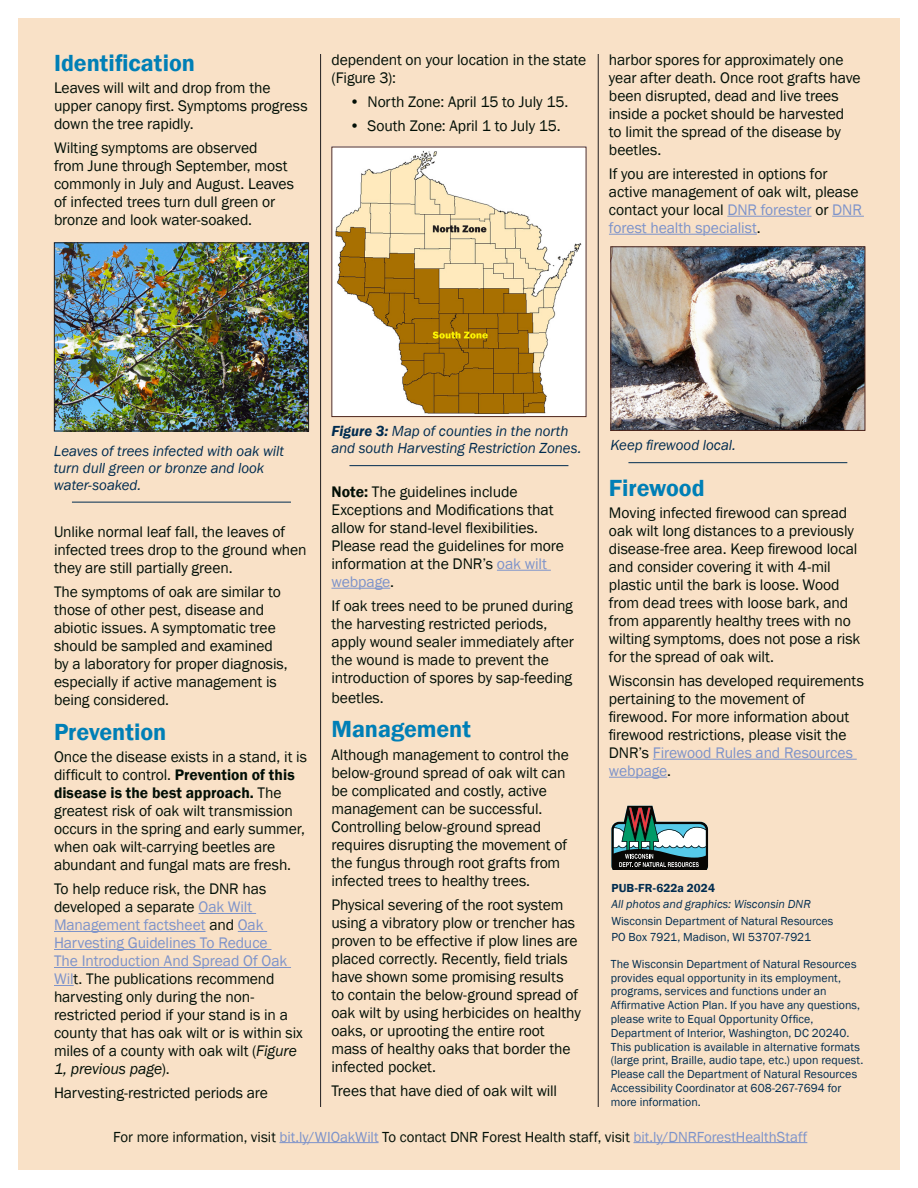
<style>
.page{position:relative;width:918px;height:1188px;background:#fff}
.page>*{position:absolute;margin:0;border:0;box-sizing:border-box;transform-origin:0 0}
._04_-_FS_Big_Copy_Su{font:600 24px "Franklin Gothic";color:#007fb6}
._01_-_FS_Body_Copy{font:15.75px/18px "Franklin Gothic";letter-spacing:-.005em;color:#020f06}
._07_-_FS_Caption{font:italic 15px/16.8px "Franklin Gothic";letter-spacing:-.005em;color:#002c50}
.x14_-_FS_Header___Fo{font:15px "Franklin Gothic";letter-spacing:-.005em;color:#020f06}
._09_-_FS_End_Credits{font:12px/13.8px "Franklin Gothic";letter-spacing:.005em;color:#002c50}
._08_-_FS_Pub_Number{font:12px "Franklin Gothic";color:#002c50}
._08_-_FS_Pub_Number-2{font:italic 12px "Franklin Gothic";color:#002c50}
._08_-_FS_Pub_Number-3{font:600 12px "Franklin Gothic";letter-spacing:.01em;color:#002c50}
.s1{color:#7d93ca}
.s2{font-weight:600}
.s3{font-style:italic}
</style>
<div class="page">
<div style="left:18px;top:18px;width:882px;height:1152px;background:#f9e1c7"></div>
<hr style="left:279px;top:1142px;width:100px;height:1px;background:#7d93ca">
<hr style="left:633px;top:1142px;width:174px;height:1px;background:#7d93ca">
<hr style="left:598px;top:54px;width:1px;height:1053px;background:#231f20">
<hr style="left:320px;top:54px;width:1px;height:1053px;background:#231f20">
<hr style="left:628px;top:462px;width:219px;height:1px;background:#002c50">
<hr style="left:199px;top:913px;width:57px;height:1px;background:#7d93ca">
<hr style="left:54px;top:931px;width:152px;height:1px;background:#7d93ca">
<svg style="left:238px;top:931px;width:29px;height:1px"></svg>
<hr style="left:54px;top:949px;width:218px;height:1px;background:#7d93ca">
<hr style="left:54px;top:967px;width:237px;height:1px;background:#7d93ca">
<svg style="left:54px;top:985px;width:20px;height:1px"></svg>
<hr style="left:497px;top:570px;width:54px;height:1px;background:#7d93ca">
<hr style="left:331px;top:588px;width:59px;height:1px;background:#7d93ca">
<hr style="left:727px;top:216px;width:85px;height:1px;background:#7d93ca">
<hr style="left:832px;top:216px;width:32px;height:1px;background:#7d93ca">
<hr style="left:609px;top:234px;width:148px;height:1px;background:#7d93ca">
<hr style="left:653px;top:759px;width:204px;height:1px;background:#7d93ca">
<hr style="left:609px;top:777px;width:58px;height:1px;background:#7d93ca">
<img style="left:333px;top:149px;width:251px;height:266px">
<hr style="left:349px;top:465px;width:219px;height:1px;background:#002c50">
<svg style="left:611px;top:806px;width:97px;height:63px"></svg>
<img style="left:612px;top:248px;width:251px;height:181px">
<div style="left:610px;top:246px;width:255px;height:185px;border:1px solid #4d241a"></div>
<img style="left:56px;top:244px;width:251px;height:185px">
<div style="left:54px;top:242px;width:255px;height:189px;border:1px solid #231f20"></div>
<hr style="left:72px;top:502px;width:219px;height:1px;background:#002c50">
<p class="_04_-_FS_Big_Copy_Su" style="left:54px;top:48px;width:142px">Identification</p>
<p class="_01_-_FS_Body_Copy" style="left:54px;top:79px;width:255px">Leaves will wilt and drop from the upper canopy first. Symptoms progress down the tree rapidly.</p>
<p class="_01_-_FS_Body_Copy" style="left:54px;top:139px;width:241px">Wilting symptoms are observed<br>from June through September, most commonly in July and August. Leaves of infected trees turn dull green or bronze and look water-soaked.</p>
<p class="_01_-_FS_Body_Copy" style="left:331px;top:51px;width:256px">dependent on your location in the state (Figure 3):</p>
<p class="_01_-_FS_Body_Copy" style="left:349px;top:93px;width:220px">• North Zone: April 15 to July 15.</p>
<p class="_01_-_FS_Body_Copy" style="left:349px;top:117px;width:213px">• South Zone: April 1 to July 15.</p>
<p class="_01_-_FS_Body_Copy" style="left:609px;top:51px;width:253px">harbor spores for approximately one year after death. Once root grafts have been disrupted, dead and live trees inside a pocket should be harvested to limit the spread of the disease by beetles.</p>
<p class="_01_-_FS_Body_Copy" style="left:609px;top:165px;width:254px">If you are interested in options for active management of oak wilt, please contact your local <span class="s1">DNR forester</span> or <span class="s1">DNR forest health specialist</span>.</p>
<p class="_07_-_FS_Caption" style="left:54px;top:443px;width:232px">Leaves of trees infected with oak wilt turn dull green or bronze and look water-soaked.</p>
<p class="_01_-_FS_Body_Copy" style="left:54px;top:523px;width:254px">Unlike normal leaf fall, the leaves of infected trees drop to the ground when they are still partially green.</p>
<p class="_01_-_FS_Body_Copy" style="left:54px;top:583px;width:235px">The symptoms of oak are similar to those of other pest, disease and abiotic issues. A symptomatic tree should be sampled and examined by a laboratory for proper diagnosis, especially if active management is being considered.</p>
<p class="_04_-_FS_Big_Copy_Su" style="left:54px;top:717px;width:114px">Prevention</p>
<p class="_01_-_FS_Body_Copy" style="left:54px;top:748px;width:255px">Once the disease exists in a stand, it is difficult to control. <span class="s2">Prevention of this disease is the best approach.</span> The greatest risk of oak wilt transmission occurs in the spring and early summer, when oak wilt-carrying beetles are abundant and fungal mats are fresh.</p>
<p class="_01_-_FS_Body_Copy" style="left:54px;top:880px;width:250px">To help reduce risk, the DNR has developed a separate <span class="s1">Oak Wilt<br>Management factsheet</span> and <span class="s1">Oak<br>Harvesting Guidelines To Reduce<br>The Introduction And Spread Of Oak<br>Wil</span>t. The publications recommend harvesting only during the non&shy;restricted period if your stand is in a county that has oak wilt or is within six miles of a county with oak wilt (<span class="s3">Figure<br>1, previous page</span>).</p>
<p class="_01_-_FS_Body_Copy" style="left:54px;top:1084px;width:215px">Harvesting-restricted periods are</p>
<p class="_07_-_FS_Caption" style="left:331px;top:423px;width:252px"><span class="s2">Figure 3:</span> Map of counties in the north and south Harvesting Restriction Zones.</p>
<p class="_01_-_FS_Body_Copy" style="left:331px;top:483px;width:234px"><span class="s2">Note:</span> The guidelines include<br>Exceptions and Modifications that allow for stand-level flexibilities.<br>Please read the guidelines for more information at the DNR’s <span class="s1">oak wilt webpage</span>.</p>
<p class="_01_-_FS_Body_Copy" style="left:331px;top:597px;width:244px">If oak trees need to be pruned during the harvesting restricted periods, apply wound sealer immediately after the wound is made to prevent the introduction of spores by sap-feeding</p>
<p class="_01_-_FS_Body_Copy" style="left:331px;top:689px;width:54px">beetles.</p>
<p class="_04_-_FS_Big_Copy_Su" style="left:331px;top:715px;width:141px">Management</p>
<p class="_01_-_FS_Body_Copy" style="left:331px;top:746px;width:239px">Although management to control the below-ground spread of oak wilt can be complicated and costly, active management can be successful.<br>Controlling below-ground spread requires disrupting the movement of the fungus through root grafts from infected trees to healthy trees.</p>
<p class="_01_-_FS_Body_Copy" style="left:331px;top:896px;width:251px">Physical severing of the root system using a vibratory plow or trencher has proven to be effective if plow lines are placed correctly. Recently, field trials have shown some promising results<br>to contain the below-ground spread of oak wilt by using herbicides on healthy oaks, or uprooting the entire root mass of healthy oaks that border the infected pocket.</p>
<p class="_01_-_FS_Body_Copy" style="left:331px;top:1082px;width:227px">Trees that have died of oak wilt will</p>
<p class="_07_-_FS_Caption" style="left:610px;top:437px;width:127px">Keep firewood local.</p>
<p class="_04_-_FS_Big_Copy_Su" style="left:609px;top:473px;width:97px">Firewood</p>
<p class="_01_-_FS_Body_Copy" style="left:609px;top:504px;width:253px">Moving infected firewood can spread oak wilt long distances to a previously disease-free area. Keep firewood local and consider covering it with 4-mil plastic until the bark is loose. Wood from dead trees with loose bark, and from apparently healthy trees with no wilting symptoms, does not pose a risk for the spread of oak wilt.</p>
<p class="_01_-_FS_Body_Copy" style="left:609px;top:672px;width:256px">Wisconsin has developed requirements pertaining to the movement of firewood. For more information about firewood restrictions, please visit the<br>DNR’s <span class="s1">Firewood Rules and Resources webpage</span>.</p>
<p class="_08_-_FS_Pub_Number-3" style="left:611px;top:881px;width:105px">PUB-FR-622a 2024</p>
<p class="_08_-_FS_Pub_Number-2" style="left:611px;top:897px;width:201px">All photos and graphics: Wisconsin DNR</p>
<p class="_08_-_FS_Pub_Number" style="left:611px;top:913px;width:224px">Wisconsin Department of Natural Resources</p>
<p class="_08_-_FS_Pub_Number" style="left:611px;top:930px;width:201px">PO Box 7921, Madison, WI 53707-7921</p>
<p class="_09_-_FS_End_Credits" style="left:611px;top:957px;width:251px">The Wisconsin Department of Natural Resources provides equal opportunity in its employment, programs, services and functions under an Affirmative Action Plan. If you have any questions, please write to Equal Opportunity Office, Department of Interior, Washington, DC 20240.</p>
<p class="_09_-_FS_End_Credits" style="left:611px;top:1040px;width:254px">This publication is available in alternative formats (large print, Braille, audio tape, etc.) upon request.<br>Please call the Department of Natural Resources Accessibility Coordinator at 608-267-7694 for more information.</p>
<p class="x14_-_FS_Header___Fo" style="left:113px;top:1127px;width:696px">For more information, visit <span class="s1">bit.ly/WIOakWilt</span> To contact DNR Forest Health staff, visit <span class="s1">bit.ly/DNRForestHealthStaff</span></p>
</div>
